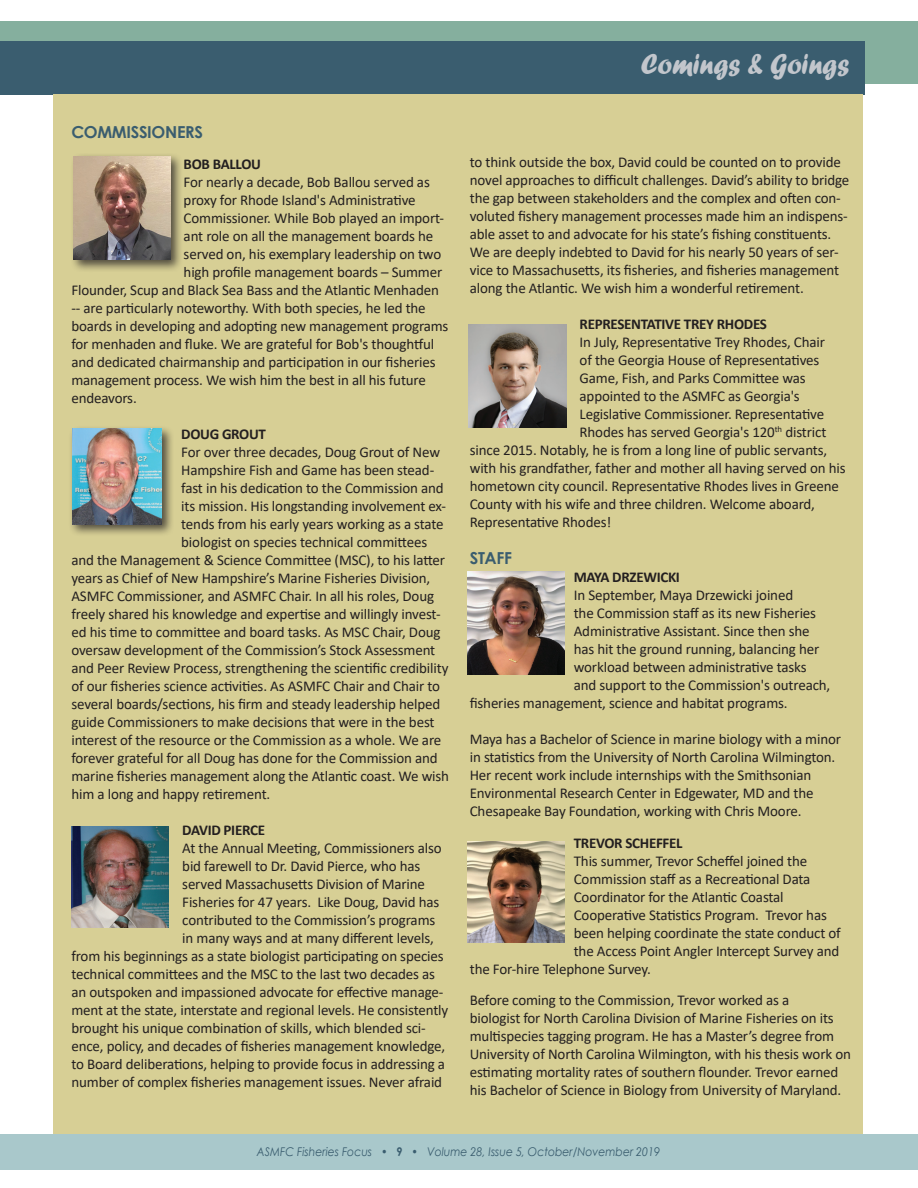
<style>
.page{position:relative;width:918px;height:1188px;background:#fff}
.page>*{position:absolute;margin:0;border:0;box-sizing:border-box;transform-origin:0 0}
.t1{font:30px "Forte";color:#c2c6cc;scale:.9 1}
.t2{font:700 16.5px "Century Gothic";letter-spacing:-.02em;color:#3a5d6f}
.t3{font:15px/18px "Calibri";letter-spacing:-.01em;color:#231f20}
.t4{font:700 15px "Calibri";letter-spacing:-.02em;color:#231f20}
.t5{font:italic 12px "Century Gothic";color:#3a5d6f;scale:.9 1}
.s1{font-style:normal}
.s2{font-weight:700;font-style:normal}
</style>
<div class="page">
<div style="left:0;top:21px;width:918px;height:63px;background:#85af9e"></div>
<div style="left:0;top:1134px;width:918px;height:36px;background:#a9c8cb"></div>
<div style="left:0;top:41px;width:864px;height:53px;background:#3a5d6f"></div>
<div style="left:53px;top:94px;width:810px;height:1040px;background:#d7cf95"></div>
<div style="left:70px;top:153px;width:113px;height:120px;background:#231f20;opacity:.75"></div>
<img style="left:74px;top:156px;width:96px;height:104px">
<div style="left:68px;top:425px;width:107px;height:112px;background:#231f20;opacity:.75"></div>
<img style="left:72px;top:429px;width:90px;height:95px">
<img style="left:71px;top:826px;width:98px;height:102px">
<img style="left:468px;top:325px;width:98px;height:102px">
<img style="left:467px;top:572px;width:98px;height:102px">
<img style="left:467px;top:842px;width:98px;height:100px">
<p class="t2" style="left:71px;top:119px;width:133px">COMMISSIONERS</p>
<p class="t4" style="left:184px;top:154px;width:79px">BOB BALLOU</p>
<p class="t3" style="left:184px;top:173px;width:248px">For nearly a decade, Bob Ballou served as</p>
<p class="t3" style="left:184px;top:191px;width:234px">proxy for Rhode Island's Administrative</p>
<p class="t3" style="left:184px;top:209px;width:262px">Commissioner. While Bob played an import-</p>
<p class="t3" style="left:184px;top:227px;width:251px">ant role on all the management boards he</p>
<p class="t3" style="left:184px;top:245px;width:259px">served on, his exemplary leadership on two</p>
<p class="t3" style="left:184px;top:263px;width:260px">high profile management boards – Summer</p>
<p class="t3" style="left:71px;top:281px;width:369px">Flounder, Scup and Black Sea Bass and the Atlantic Menhaden</p>
<p class="t3" style="left:71px;top:299px;width:356px">-- are particularly noteworthy. With both species, he led the</p>
<p class="t3" style="left:71px;top:317px;width:379px">boards in developing and adopting new management programs</p>
<p class="t3" style="left:71px;top:335px;width:364px">for menhaden and fluke. We are grateful for Bob's thoughtful</p>
<p class="t3" style="left:71px;top:353px;width:366px">and dedicated chairmanship and participation in our fisheries</p>
<p class="t3" style="left:71px;top:371px;width:356px">management process. We wish him the best in all his future</p>
<p class="t3" style="left:71px;top:389px;width:67px">endeavors.</p>
<p class="t4" style="left:181px;top:424px;width:86px">DOUG GROUT</p>
<p class="t3" style="left:181px;top:443px;width:260px">For over three decades, Doug Grout of New</p>
<p class="t3" style="left:181px;top:461px;width:255px">Hampshire Fish and Game has been stead-</p>
<p class="t3" style="left:181px;top:479px;width:264px">fast in his dedication to the Commission and</p>
<p class="t3" style="left:181px;top:497px;width:266px">its mission. His longstanding involvement ex-</p>
<p class="t3" style="left:181px;top:515px;width:264px">tends from his early years working as a state</p>
<p class="t3" style="left:181px;top:533px;width:247px">biologist on species technical committees</p>
<p class="t3" style="left:71px;top:551px;width:375px">and the Management &amp; Science Committee (MSC), to his latter</p>
<p class="t3" style="left:71px;top:569px;width:360px">years as Chief of New Hampshire’s Marine Fisheries Division,</p>
<p class="t3" style="left:71px;top:587px;width:364px">ASMFC Commissioner, and ASMFC Chair. In all his roles, Doug</p>
<p class="t3" style="left:71px;top:605px;width:371px">freely shared his knowledge and expertise and willingly invest-</p>
<p class="t3" style="left:71px;top:623px;width:371px">ed his time to committee and board tasks. As MSC Chair, Doug</p>
<p class="t3" style="left:71px;top:641px;width:365px">oversaw development of the Commission’s Stock Assessment</p>
<p class="t3" style="left:71px;top:659px;width:379px">and Peer Review Process, strengthening the scientific credibility</p>
<p class="t3" style="left:71px;top:677px;width:370px">of our fisheries science activities. As ASMFC Chair and Chair to</p>
<p class="t3" style="left:71px;top:695px;width:371px">several boards/sections, his firm and steady leadership helped</p>
<p class="t3" style="left:71px;top:713px;width:365px">guide Commissioners to make decisions that were in the best</p>
<p class="t3" style="left:71px;top:731px;width:371px">interest of the resource or the Commission as a whole. We are</p>
<p class="t3" style="left:71px;top:749px;width:368px">forever grateful for all Doug has done for the Commission and</p>
<p class="t3" style="left:71px;top:767px;width:379px">marine fisheries management along the Atlantic coast. We wish</p>
<p class="t3" style="left:71px;top:785px;width:200px">him a long and happy retirement.</p>
<p class="t4" style="left:182px;top:820px;width:84px">DAVID PIERCE</p>
<p class="t3" style="left:182px;top:839px;width:261px">At the Annual Meeting, Commissioners also</p>
<p class="t3" style="left:182px;top:857px;width:240px">bid farewell to Dr. David Pierce, who has</p>
<p class="t3" style="left:182px;top:875px;width:244px">served Massachusetts Division of Marine</p>
<p class="t3" style="left:182px;top:893px;width:259px">Fisheries for 47 years. Like Doug, David has</p>
<p class="t3" style="left:182px;top:911px;width:255px">contributed to the Commission’s programs</p>
<p class="t3" style="left:182px;top:929px;width:253px">in many ways and at many different levels,</p>
<p class="t3" style="left:71px;top:947px;width:374px">from his beginnings as a state biologist participating on species</p>
<p class="t3" style="left:71px;top:965px;width:365px">technical committees and the MSC to the last two decades as</p>
<p class="t3" style="left:71px;top:983px;width:374px">an outspoken and impassioned advocate for effective manage-</p>
<p class="t3" style="left:71px;top:1001px;width:378px">ment at the state, interstate and regional levels. He consistently</p>
<p class="t3" style="left:71px;top:1019px;width:356px">brought his unique combination of skills, which blended sci-</p>
<p class="t3" style="left:71px;top:1037px;width:375px">ence, policy, and decades of fisheries management knowledge,</p>
<p class="t3" style="left:71px;top:1055px;width:375px">to Board deliberations, helping to provide focus in addressing a</p>
<p class="t3" style="left:71px;top:1073px;width:372px">number of complex fisheries management issues. Never afraid</p>
<h1 class="t1" style="left:641px;top:47px;width:233px">Comings &amp; Goings</h1>
<p class="t3" style="left:470px;top:153px;width:381px">to think outside the box, David could be counted on to provide novel approaches to difficult challenges. David’s ability to bridge the gap between stakeholders and the complex and often con&shy;voluted fishery management processes made him an indispens&shy;able asset to and advocate for his state’s fishing constituents.<br>We are deeply indebted to David for his nearly 50 years of ser&shy;vice to Massachusetts, its fisheries, and fisheries management along the Atlantic. We wish him a wonderful retirement.</p>
<p class="t4" style="left:580px;top:314px;width:189px">REPRESENTATIVE TREY RHODES</p>
<p class="t3" style="left:580px;top:333px;width:247px">In July, Representative Trey Rhodes, Chair</p>
<p class="t3" style="left:580px;top:351px;width:241px">of the Georgia House of Representatives</p>
<p class="t3" style="left:580px;top:369px;width:228px">Game, Fish, and Parks Committee was</p>
<p class="t3" style="left:580px;top:387px;width:222px">appointed to the ASMFC as Georgia's</p>
<p class="t3" style="left:580px;top:405px;width:246px">Legislative Commissioner. Representative</p>
<p class="t3" style="left:580px;top:423px;width:248px">Rhodes has served Georgia's 120<sup>th</sup> district</p>
<p class="t3" style="left:470px;top:441px;width:359px">since 2015. Notably, he is from a long line of public servants,</p>
<p class="t3" style="left:470px;top:459px;width:377px">with his grandfather, father and mother all having served on his</p>
<p class="t3" style="left:470px;top:477px;width:371px">hometown city council. Representative Rhodes lives in Greene</p>
<p class="t3" style="left:470px;top:495px;width:347px">County with his wife and three children. Welcome aboard,</p>
<p class="t3" style="left:470px;top:513px;width:143px">Representative Rhodes!</p>
<p class="t2" style="left:470px;top:546px;width:44px">STAFF</p>
<p class="t4" style="left:574px;top:567px;width:108px">MAYA DRZEWICKI</p>
<p class="t3" style="left:574px;top:586px;width:221px">In September, Maya Drzewicki joined</p>
<p class="t3" style="left:574px;top:604px;width:244px">the Commission staff as its new Fisheries</p>
<p class="t3" style="left:574px;top:622px;width:237px">Administrative Assistant. Since then she</p>
<p class="t3" style="left:574px;top:640px;width:247px">has hit the ground running, balancing her</p>
<p class="t3" style="left:574px;top:658px;width:234px">workload between administrative tasks</p>
<p class="t3" style="left:574px;top:676px;width:258px">and support to the Commission's outreach,</p>
<p class="t3" style="left:470px;top:694px;width:319px">fisheries management, science and habitat programs.</p>
<p class="t3" style="left:470px;top:730px;width:373px">Maya has a Bachelor of Science in marine biology with a minor in statistics from the University of North Carolina Wilmington.<br>Her recent work include internships with the Smithsonian Environmental Research Center in Edgewater, MD and the Chesapeake Bay Foundation, working with Chris Moore.</p>
<p class="t4" style="left:574px;top:832px;width:110px">TREVOR SCHEFFEL</p>
<p class="t3" style="left:574px;top:852px;width:235px">This summer, Trevor Scheffel joined the</p>
<p class="t3" style="left:574px;top:870px;width:238px">Commission staff as a Recreational Data</p>
<p class="t3" style="left:574px;top:888px;width:211px">Coordinator for the Atlantic Coastal</p>
<p class="t3" style="left:574px;top:906px;width:255px">Cooperative Statistics Program. Trevor has</p>
<p class="t3" style="left:574px;top:924px;width:269px">been helping coordinate the state conduct of</p>
<p class="t3" style="left:574px;top:942px;width:267px">the Access Point Angler Intercept Survey and</p>
<p class="t3" style="left:470px;top:960px;width:183px">the For-hire Telephone Survey.</p>
<p class="t3" style="left:470px;top:991px;width:383px">Before coming to the Commission, Trevor worked as a<br>biologist for North Carolina Division of Marine Fisheries on its multispecies tagging program. He has a Master’s degree from University of North Carolina Wilmington, with his thesis work on estimating mortality rates of southern flounder. Trevor earned his Bachelor of Science in Biology from University of Maryland.</p>
<p class="t5" style="left:257px;top:1143px;width:450px">ASMFC Fisheries Focus <span class="s1">•</span> <span class="s2">9</span> <span class="s1">•</span> Volume 28, Issue 5, October/November 2019</p>
</div>
